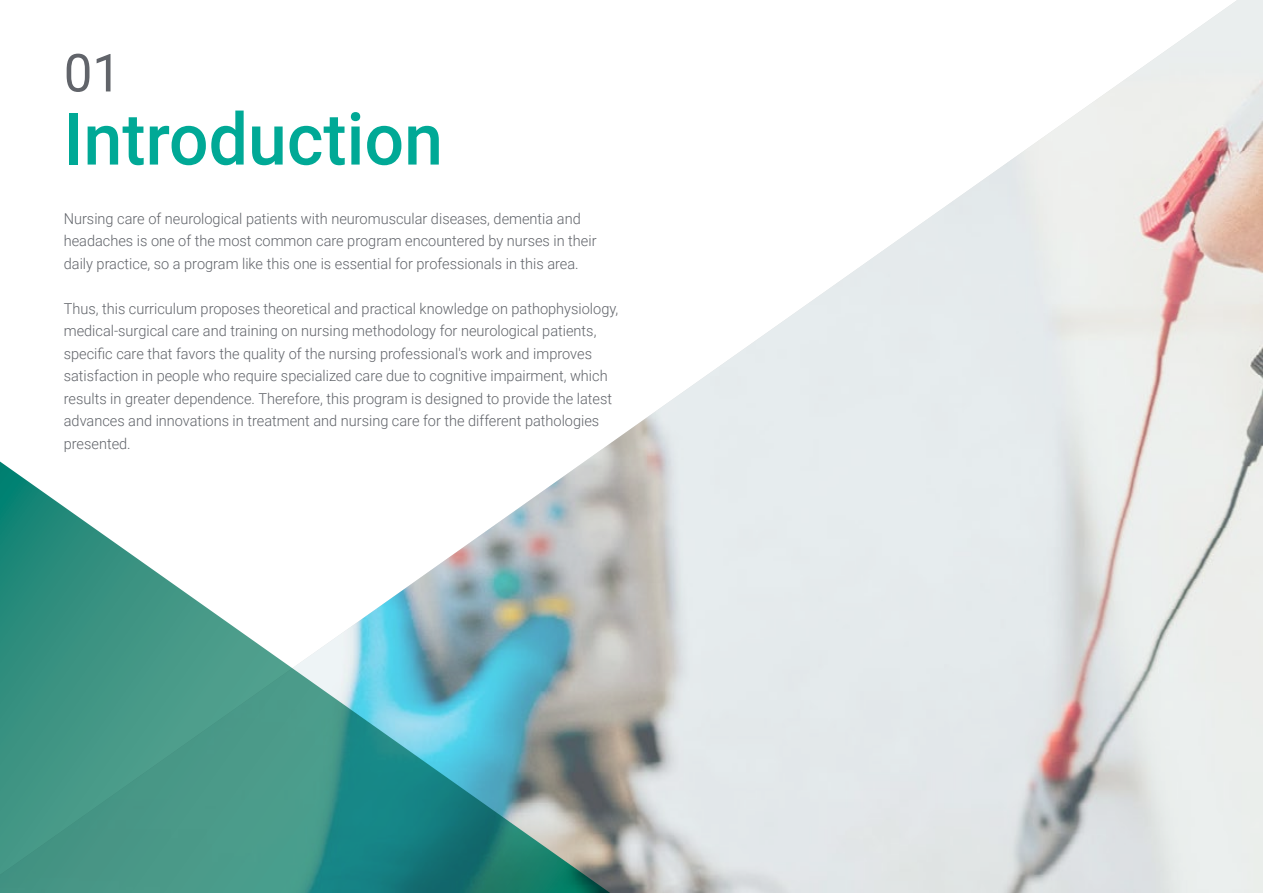
<style>
.page{position:relative;width:1263px;height:893px;background:#fff}
.page>*{position:absolute;margin:0;border:0;box-sizing:border-box;transform-origin:0 0}
.t1{font:500 72px "Roboto";color:#00a996}
.t2{font:52.5px "Roboto";color:#61646a}
.t3{font:300 15px/22.5px "Roboto";color:#61646a}
</style>
<div class="page">
<img style="left:607px;top:0;width:656px;height:893px">
<svg style="left:0;top:446px;width:640px;height:447px"></svg>
<h2 class="t2" style="left:64px;top:36px;width:59px">01</h2>
<h1 class="t1" style="left:64px;top:89px;width:381px">Introduction</h1>
<p class="t3" style="left:64px;top:207px;width:534px">Nursing care of neurological patients with neuromuscular diseases, dementia and headaches is one of the most common care program encountered by nurses in their daily practice, so a program like this one is essential for professionals in this area.</p>
<p class="t3" style="left:64px;top:297px;width:556px">Thus, this curriculum proposes theoretical and practical knowledge on pathophysiology, medical-surgical care and training on nursing methodology for neurological patients, specific care that favors the quality of the nursing professional's work and improves satisfaction in people who require specialized care due to cognitive impairment, which results in greater dependence. Therefore, this program is designed to provide the latest advances and innovations in treatment and nursing care for the different pathologies presented.</p>
</div>
